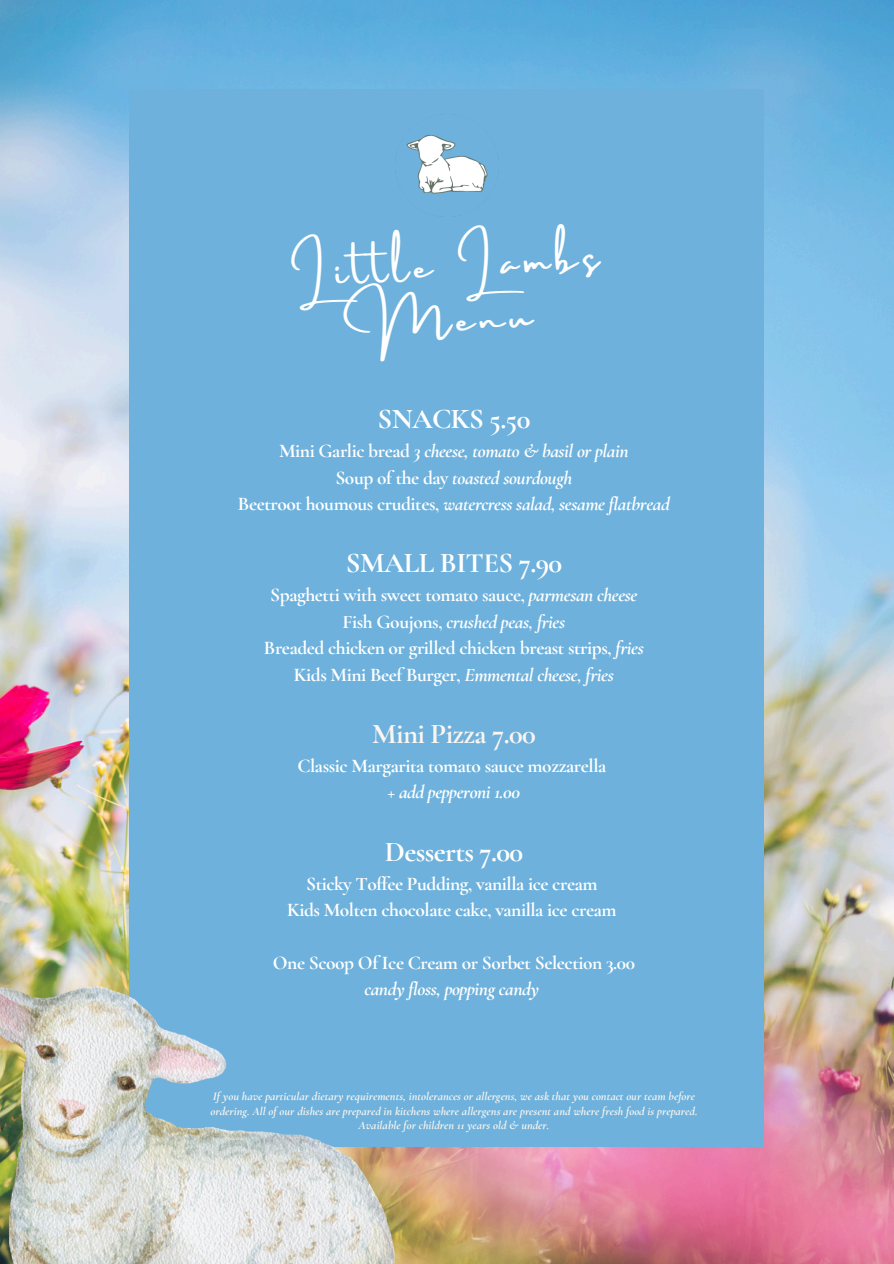
<style>
.page{position:relative;width:894px;height:1264px;background:#fff}
.page>*{position:absolute;margin:0;border:0;box-sizing:border-box;transform-origin:0 0}
.t1{font:39.9px/54.8px "Amsterdam Three";color:#fff;text-align:center}
.t2{font:700 28.65px "Cormorant Garamond";letter-spacing:-.02em;color:#fff}
.t3{font:700 28.65px "Cormorant Garamond";letter-spacing:-.02em;color:#faf5f0}
.t4{font:700 19.35px/26.4px "Cormorant Garamond";letter-spacing:-.02em;color:#fff;text-align:center}
.t5{font:italic 700 19.35px/26.4px "Cormorant Garamond";letter-spacing:-.02em;color:#fff;text-align:center}
.t6{font:italic 700 12px/14.1px "Cormorant Garamond";color:#faf5f0;text-align:center}
.s1{font-style:normal}
.s2{font-style:italic}
</style>
<div class="page">
<img style="left:0;top:0;width:893px;height:1263px">
<div style="left:130px;top:89px;width:633px;height:1057px;background:#6db1dc"></div>
<img style="left:406px;top:116px;width:93px;height:99px">
<img style="left:0;top:986px;width:394px;height:277px">
<p class="t1" style="left:290px;top:246px;width:308px;rotate:-3deg">Little Lambs<br>Menu</p>
<h2 class="t2" style="left:377px;top:401px;width:154px">SNACKS 5.50</h2>
<p class="t5" style="left:238px;top:438px;width:433px"><span class="s1">Mini Garlic bread</span> 3 cheese, tomato &amp; basil or plain<br><span class="s1">Soup of the day</span> toasted sourdough<br><span class="s1">Beetroot houmous crudites,</span> watercress salad, sesame flatbread</p>
<h2 class="t2" style="left:346px;top:546px;width:217px">SMALL BITES 7.90</h2>
<p class="t4" style="left:264px;top:582px;width:381px">Spaghetti with sweet tomato sauce, <span class="s2">parmesan cheese </span>Fish Goujons, <span class="s2">crushed peas, fries<br></span>Breaded chicken or grilled chicken breast strips, <span class="s2">fries </span>Kids Mini Beef Burger, <span class="s2">Emmental cheese, fries</span></p>
<h2 class="t3" style="left:372px;top:716px;width:165px">Mini Pizza 7.00</h2>
<p class="t4" style="left:297px;top:752px;width:310px">Classic Margarita tomato sauce mozzarella</p>
<p class="t5" style="left:387px;top:779px;width:134px">+ add pepperoni 1.00</p>
<h2 class="t2" style="left:384px;top:834px;width:140px">Desserts 7.00</h2>
<p class="t4" style="left:287px;top:870px;width:331px">Sticky Toffee Pudding, vanilla ice cream<br>Kids Molten chocolate cake, vanilla ice cream</p>
<p class="t4" style="left:273px;top:949px;width:363px">One Scoop Of Ice Cream or Sorbet Selection 3.00</p>
<p class="t5" style="left:364px;top:976px;width:176px">candy floss, popping candy</p>
<p class="t6" style="left:210px;top:1089px;width:488px">If you have particular dietary requirements, intolerances or allergens, we ask that you contact our team before ordering. All of our dishes are prepared in kitchens where allergens are present and where fresh food is prepared.<br>Available for children 11 years old &amp; under.</p>
</div>
